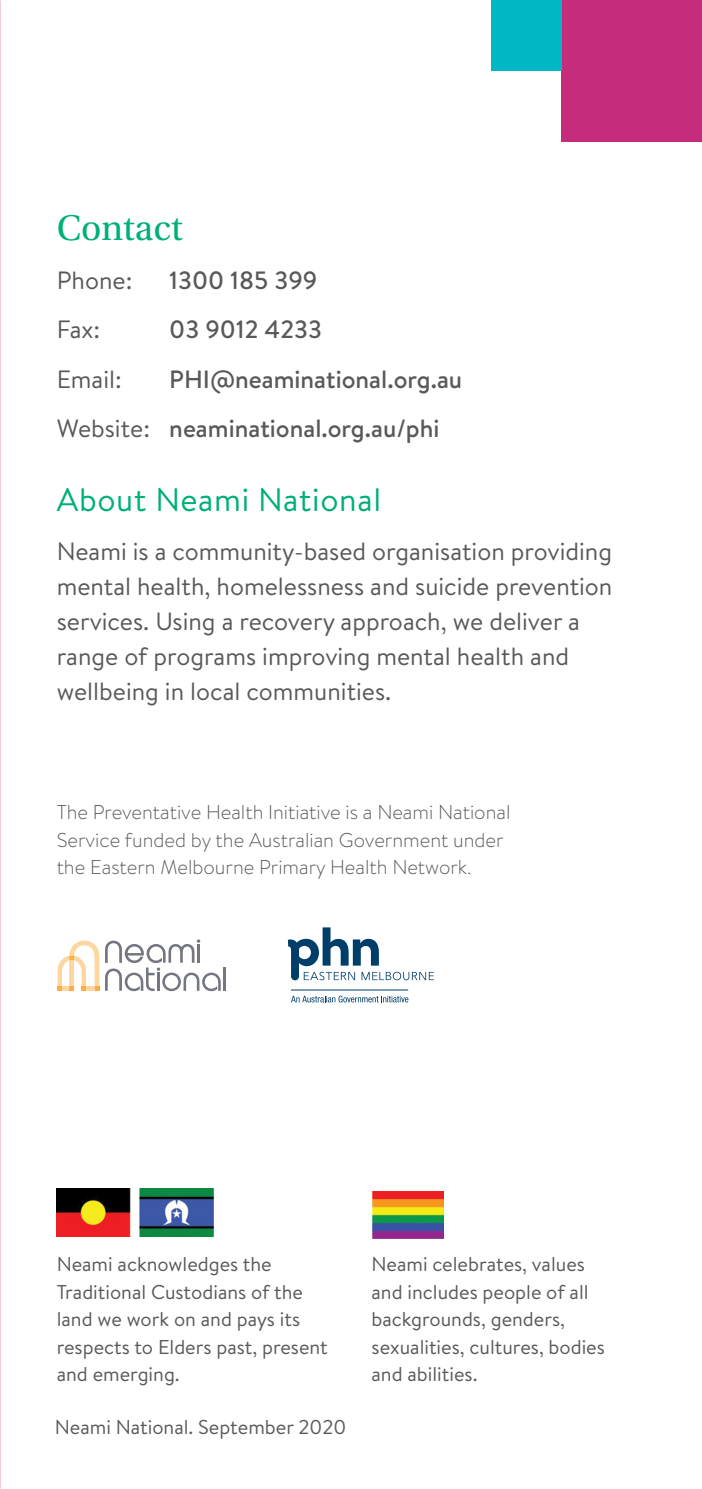
<style>
.page{position:relative;width:702px;height:1489px;background:#fff}
.page>*{position:absolute;margin:0;border:0;box-sizing:border-box;transform-origin:0 0}
.BodyHeading1{font:37.5px "Utopia Std";color:#00af78}
.Body_heading_2{font:32.5px "Brandon Text";letter-spacing:.02em;color:#00af78}
.Body{font:25px/35px "Brandon Text";color:#58595b}
.Body-2{font:500 25px "Brandon Text";color:#58595b}
.Subtext{font:20px/27.5px "Brandon Text";color:#58595b}
.Subtext-2{font:300 20px/27.5px "Brandon Text";color:#58595b}
.s1{font-weight:400}
</style>
<div class="page">
<div style="left:561px;top:0;width:140px;height:141px;background:#c52c7c"></div>
<div style="left:491px;top:0;width:70px;height:70px;background:#00b8c4"></div>
<img style="left:57px;top:1188px;width:74px;height:48px">
<img style="left:139px;top:1188px;width:75px;height:48px">
<img style="left:372px;top:1191px;width:71px;height:47px">
<svg style="left:288px;top:927px;width:146px;height:53px"></svg>
<svg style="left:291px;top:995px;width:117px;height:7px"></svg>
<hr style="left:291px;top:989px;width:117px;height:1px;background:#003e6a">
<hr style="left:223px;top:967px;width:3px;height:23px;background:#747682">
<svg style="left:105px;top:939px;width:116px;height:52px"></svg>
<svg style="left:57px;top:940px;width:42px;height:50px"></svg>
<p class="BodyHeading1" style="left:57px;top:207px;width:127px">Contact</p>
<p class="Body" style="left:57px;top:262px;width:77px">Phone:</p>
<p class="Body-2" style="left:169px;top:263px;width:150px">1300 185 399</p>
<p class="Body" style="left:57px;top:311px;width:45px">Fax:</p>
<p class="Body-2" style="left:169px;top:312px;width:154px">03 9012 4233</p>
<p class="Body" style="left:57px;top:360px;width:67px">Email:</p>
<p class="Body-2" style="left:169px;top:362px;width:294px">PHI@neaminational.org.au</p>
<p class="Body-2" style="left:57px;top:411px;width:384px"><span class="s1">Website:</span> neaminational.org.au/phi</p>
<p class="Body_heading_2" style="left:57px;top:477px;width:326px">About Neami National</p>
<p class="Body" style="left:57px;top:533px;width:557px">Neami is a community-based organisation providing mental health, homelessness and suicide prevention services. Using a recovery approach, we deliver a range of programs improving mental health and wellbeing in local communities.</p>
<p class="Subtext-2" style="left:57px;top:797px;width:455px">The Preventative Health Initiative is a Neami National<br>Service funded by the Australian Government under the Eastern Melbourne Primary Health Network.</p>
<p class="Subtext" style="left:57px;top:1249px;width:272px">Neami acknowledges the<br>Traditional Custodians of the land we work on and pays its respects to Elders past, present and emerging.</p>
<p class="Subtext" style="left:371px;top:1249px;width:235px">Neami celebrates, values and includes people of all backgrounds, genders, sexualities, cultures, bodies and abilities.</p>
<p class="Subtext" style="left:55px;top:1412px;width:293px">Neami National. September 2020</p>
</div>
